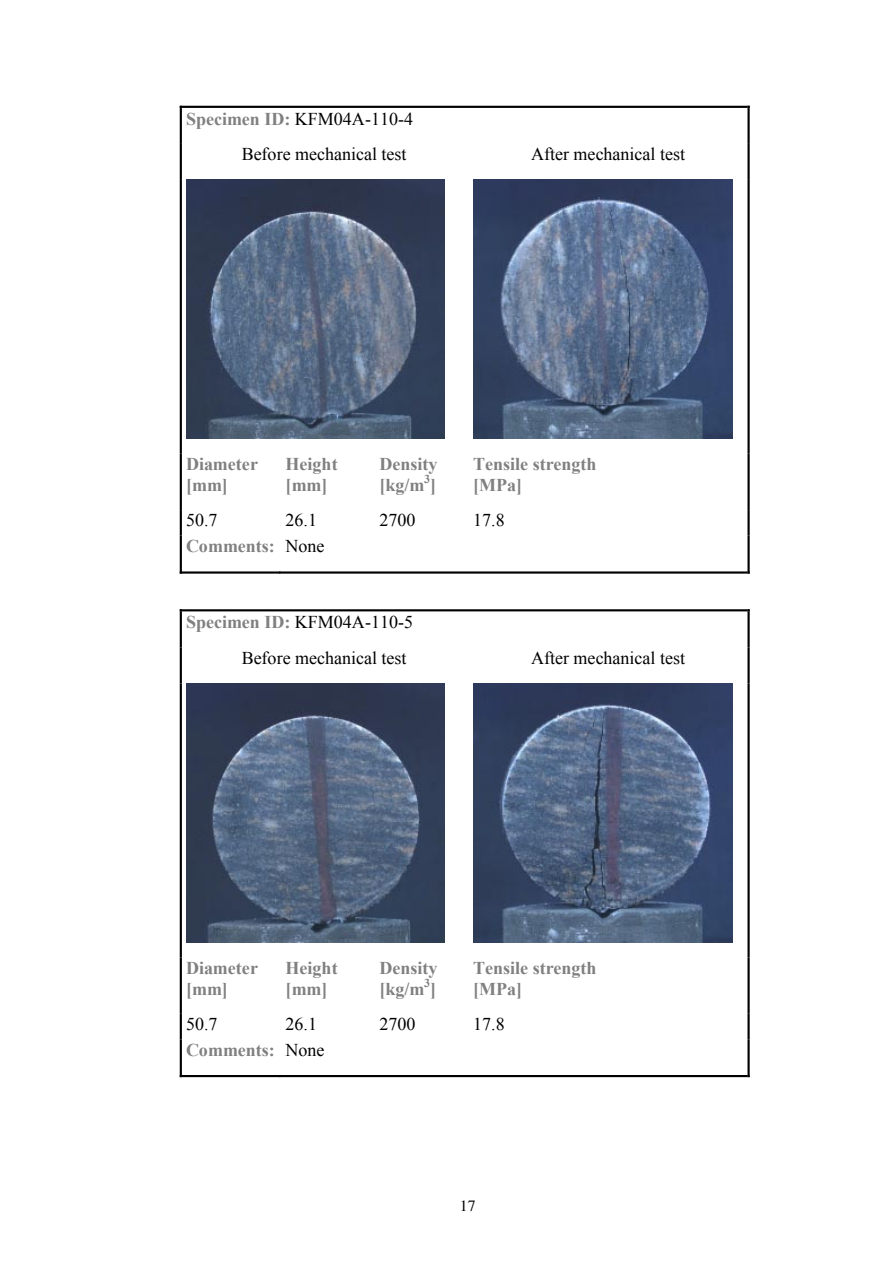
<style>
.page{position:relative;width:893px;height:1263px;background:#fff}
.page>*{position:absolute;margin:0;border:0;box-sizing:border-box;transform-origin:0 0}
.t1{font:18px/35.7px "Times New Roman";color:#000}
.t2{font:700 18px/20.9px "Times New Roman";color:#808080}
.t3{font:15.75px "Times";color:#000}
.t4{font:700 12px "Times New Roman";color:#808080}
.s1{font-weight:700;color:#808080}
.s2{font-weight:400;color:#000}
</style>
<div class="page">
<hr style="left:180px;top:106px;width:567px;height:2px;background:#000">
<hr style="left:180px;top:108px;width:2px;height:36px;background:#000">
<hr style="left:747px;top:108px;width:3px;height:36px;background:#000">
<hr style="left:180px;top:144px;width:2px;height:36px;background:#000">
<hr style="left:747px;top:144px;width:3px;height:36px;background:#000">
<img style="left:186px;top:180px;width:259px;height:259px">
<img style="left:473px;top:180px;width:259px;height:259px">
<hr style="left:180px;top:180px;width:2px;height:274px;background:#000">
<hr style="left:747px;top:180px;width:3px;height:274px;background:#000">
<hr style="left:180px;top:454px;width:2px;height:56px;background:#000">
<hr style="left:747px;top:454px;width:3px;height:56px;background:#000">
<hr style="left:180px;top:510px;width:2px;height:26px;background:#000">
<hr style="left:747px;top:510px;width:3px;height:26px;background:#000">
<hr style="left:180px;top:536px;width:2px;height:38px;background:#000">
<hr style="left:180px;top:571px;width:100px;height:3px;background:#000">
<hr style="left:279px;top:571px;width:468px;height:3px;background:#000">
<hr style="left:747px;top:536px;width:3px;height:38px;background:#000">
<hr style="left:180px;top:609px;width:567px;height:2px;background:#000">
<hr style="left:180px;top:612px;width:2px;height:36px;background:#000">
<hr style="left:747px;top:612px;width:3px;height:36px;background:#000">
<hr style="left:180px;top:648px;width:2px;height:36px;background:#000">
<hr style="left:747px;top:648px;width:3px;height:36px;background:#000">
<img style="left:186px;top:683px;width:259px;height:259px">
<img style="left:473px;top:683px;width:259px;height:259px">
<hr style="left:180px;top:684px;width:2px;height:273px;background:#000">
<hr style="left:747px;top:684px;width:3px;height:273px;background:#000">
<hr style="left:180px;top:957px;width:2px;height:57px;background:#000">
<hr style="left:747px;top:957px;width:3px;height:57px;background:#000">
<hr style="left:180px;top:1014px;width:2px;height:25px;background:#000">
<hr style="left:747px;top:1014px;width:3px;height:25px;background:#000">
<hr style="left:180px;top:1039px;width:2px;height:38px;background:#000">
<hr style="left:180px;top:1075px;width:100px;height:2px;background:#000">
<hr style="left:279px;top:1075px;width:468px;height:2px;background:#000">
<hr style="left:747px;top:1039px;width:3px;height:38px;background:#000">
<p class="t1" style="left:242px;top:100px;width:173px;text-indent:-56px"><span class="s1">Specimen ID:</span> KFM04A-110-4<br>Before mechanical test</p>
<p class="t1" style="left:531px;top:136px;width:155px">After mechanical test</p>
<p class="t2" style="left:186px;top:453px;width:73px">Diameter [mm]</p>
<p class="t2" style="left:286px;top:453px;width:54px">Height [mm]</p>
<p class="t2" style="left:379px;top:453px;width:60px">Density [kg/m ]</p>
<p class="t4" style="left:424px;top:471px;width:8px">3</p>
<p class="t2" style="left:473px;top:453px;width:125px">Tensile strength [MPa]</p>
<p class="t1" style="left:186px;top:502px;width:33px">50.7</p>
<p class="t1" style="left:286px;top:502px;width:33px">26.1</p>
<p class="t1" style="left:379px;top:502px;width:37px">2700</p>
<p class="t1" style="left:473px;top:502px;width:33px">17.8</p>
<p class="t2" style="left:186px;top:535px;width:140px">Comments: <span class="s2">None</span></p>
<p class="t1" style="left:242px;top:604px;width:173px;text-indent:-56px"><span class="s1">Specimen ID:</span> KFM04A-110-5<br>Before mechanical test</p>
<p class="t1" style="left:531px;top:640px;width:155px">After mechanical test</p>
<p class="t2" style="left:186px;top:957px;width:73px">Diameter [mm]</p>
<p class="t2" style="left:286px;top:957px;width:54px">Height [mm]</p>
<p class="t2" style="left:379px;top:957px;width:60px">Density [kg/m ]</p>
<p class="t4" style="left:424px;top:974px;width:8px">3</p>
<p class="t2" style="left:473px;top:957px;width:125px">Tensile strength [MPa]</p>
<p class="t1" style="left:186px;top:1006px;width:33px">50.7</p>
<p class="t1" style="left:286px;top:1006px;width:33px">26.1</p>
<p class="t1" style="left:379px;top:1006px;width:37px">2700</p>
<p class="t1" style="left:473px;top:1006px;width:33px">17.8</p>
<p class="t2" style="left:186px;top:1039px;width:140px">Comments: <span class="s2">None</span></p>
<p class="t3" style="left:460px;top:1197px;width:17px">17</p>
</div>
